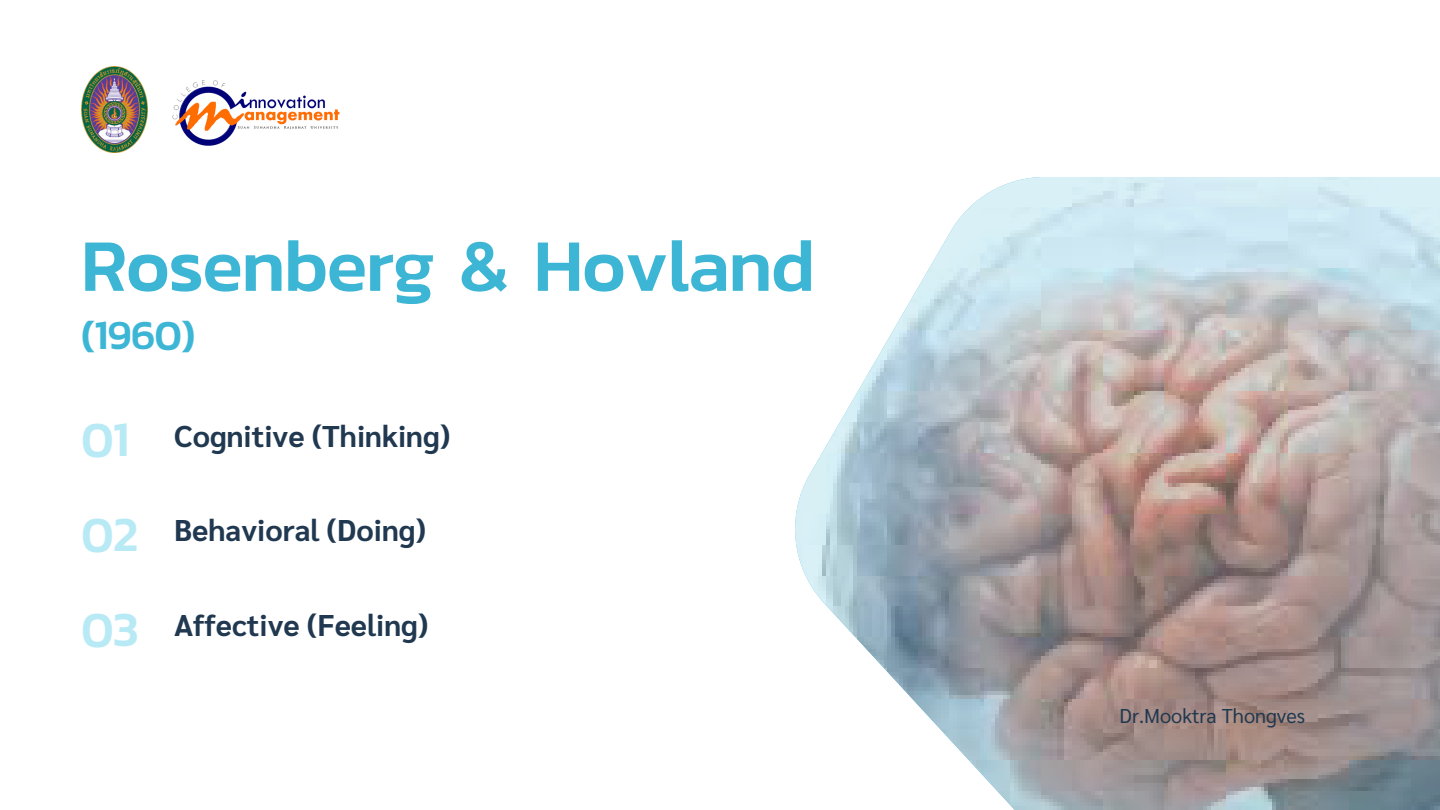
<style>
.page{position:relative;width:1440px;height:810px;background:#fff}
.page>*{position:absolute;margin:0;border:0;box-sizing:border-box;transform-origin:0 0}
.t1{font:500 75px "Kanit";letter-spacing:-.02em;color:#3db6d6}
.t2{font:500 50px "Kanit";color:#b8eaf6}
.t3{font:500 42px "Kanit";color:#3db6d6}
.t4{font:700 30px "Sarabun";color:#203850}
.t5{font:20px "Sarabun";color:#203850}
</style>
<div class="page">
<img style="left:795px;top:177px;width:645px;height:633px">
<img style="left:172px;top:80px;width:168px;height:66px">
<img style="left:81px;top:67px;width:67px;height:85px">
<p class="t1" style="left:81px;top:208px;width:736px">Rosenberg &amp; Hovland</p>
<p class="t3" style="left:81px;top:302px;width:116px">(1960)</p>
<p class="t2" style="left:81px;top:401px;width:50px">01</p>
<p class="t4" style="left:174px;top:415px;width:278px">Cognitive (Thinking)</p>
<p class="t2" style="left:81px;top:496px;width:59px">02</p>
<p class="t4" style="left:174px;top:509px;width:254px">Behavioral (Doing)</p>
<p class="t2" style="left:81px;top:591px;width:59px">03</p>
<p class="t4" style="left:174px;top:604px;width:256px">Affective (Feeling)</p>
<p class="t5" style="left:1120px;top:702px;width:187px">Dr.Mooktra Thongves</p>
</div>
